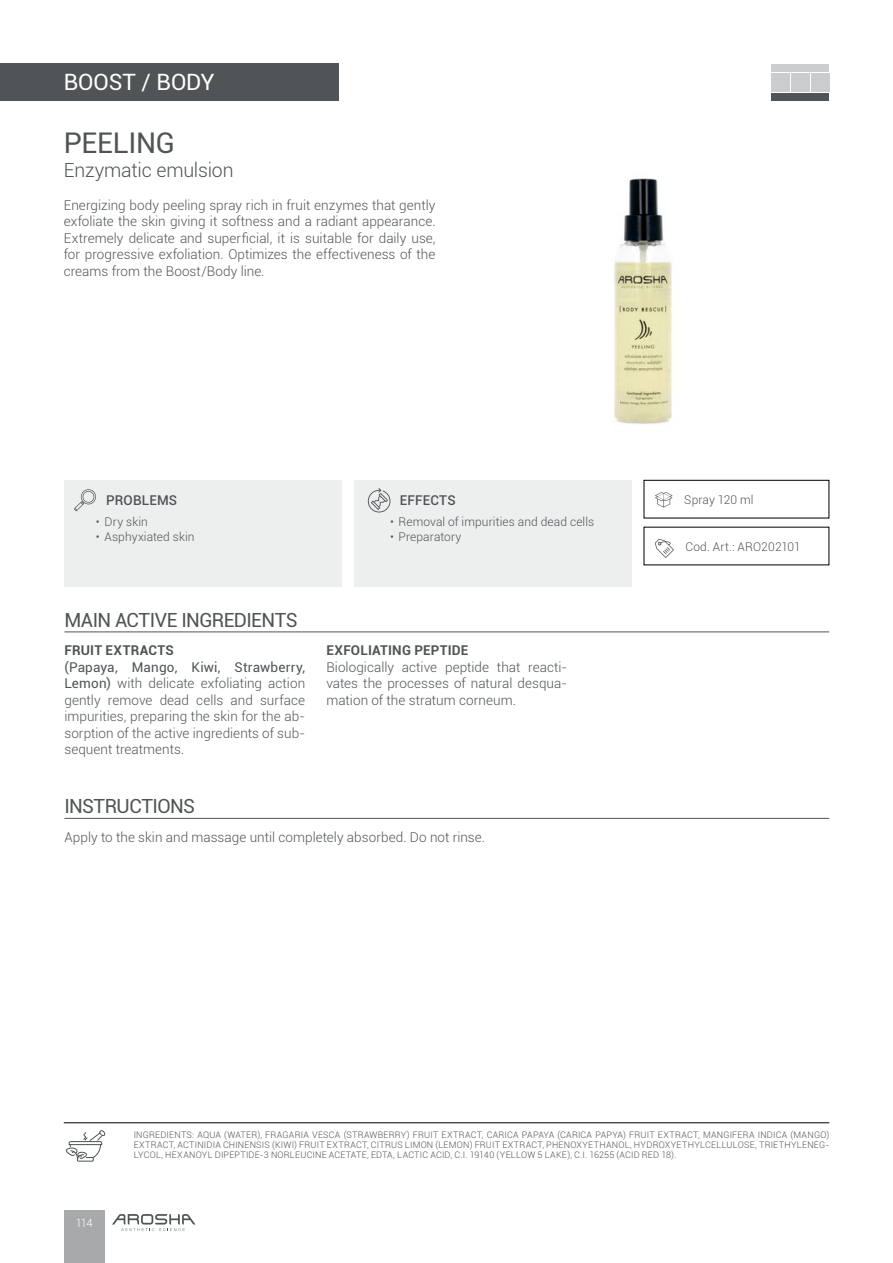
<style>
.page{position:relative;width:893px;height:1263px;background:#fff}
.page>*{position:absolute;margin:0;border:0;box-sizing:border-box;transform-origin:0 0}
.t1{font:28.5px "Roboto";letter-spacing:-.005em;color:#505457}
.t2{font:22.5px "Roboto";color:#fff}
.t3{font:19.5px "Roboto";letter-spacing:-.03em;color:#505457}
.t4{font:300 19.5px "Roboto";letter-spacing:-.015em;color:#505457}
.t5{font:300 13.5px/16.5px "Roboto";letter-spacing:.005em;color:#505457;text-align:justify}
.t6{font:700 13.5px "Roboto";letter-spacing:.015em;color:#505457}
.t7{font:500 13.5px "Roboto";letter-spacing:.015em;color:#505457}
.t8{font:300 12px "Roboto";letter-spacing:.01em;color:#505457}
.t9{font:300 11.25px "Roboto";color:#fff}
.t10{font:300 9px/9.9px "Roboto";letter-spacing:.015em;color:#505457;text-align:justify}
.s1{font-weight:400}
</style>
<div class="page">
<div style="left:644px;top:480px;width:185px;height:38px;border:1px solid #000"></div>
<img style="left:613px;top:178px;width:59px;height:246px">
<div style="left:0;top:63px;width:338px;height:38px;background:#505457"></div>
<hr style="left:64px;top:632px;width:765px;height:1px;background:#505457">
<hr style="left:64px;top:818px;width:765px;height:1px;background:#505457">
<hr style="left:64px;top:1122px;width:765px;height:1px;background:#000">
<svg style="left:66px;top:1130px;width:39px;height:32px"></svg>
<div style="left:772px;top:73px;width:18px;height:18px;background:#cacccd"></div>
<div style="left:791px;top:73px;width:18px;height:18px;background:#cacccd"></div>
<div style="left:811px;top:73px;width:18px;height:18px;background:#cacccd"></div>
<div style="left:772px;top:93px;width:57px;height:8px;background:#505457"></div>
<div style="left:772px;top:64px;width:57px;height:8px;background:#cacccd"></div>
<div style="left:64px;top:480px;width:277px;height:106px;background:#edeeee"></div>
<div style="left:354px;top:480px;width:277px;height:106px;background:#edeeee"></div>
<svg style="left:74px;top:489px;width:22px;height:22px"></svg>
<svg style="left:368px;top:488px;width:22px;height:24px"></svg>
<svg style="left:655px;top:492px;width:18px;height:15px"></svg>
<svg style="left:655px;top:539px;width:19px;height:19px"></svg>
<svg style="left:112px;top:1214px;width:84px;height:17px"></svg>
<div style="left:64px;top:1210px;width:41px;height:53px;background:#a7a9ab"></div>
<h2 class="t2" style="left:64px;top:66px;width:153px">BOOST / BODY</h2>
<h1 class="t1" style="left:64px;top:122px;width:113px">PEELING</h1>
<h3 class="t4" style="left:64px;top:156px;width:171px">Enzymatic emulsion</h3>
<p class="t5" style="left:64px;top:196px;width:373px">Energizing body peeling spray rich in fruit enzymes that gently exfoliate the skin giving it softness and a radiant appearance.<br>Extremely delicate and superficial, it is suitable for daily use, for progressive exfoliation. Optimizes the effectiveness of the creams from the Boost/Body line.</p>
<p class="t7" style="left:106px;top:491px;width:73px">PROBLEMS</p>
<p class="t7" style="left:400px;top:491px;width:57px">EFFECTS</p>
<p class="t8" style="left:96px;top:513px;width:53px">• Dry skin</p>
<p class="t8" style="left:96px;top:528px;width:100px">• Asphyxiated skin</p>
<p class="t8" style="left:390px;top:513px;width:206px">• Removal of impurities and dead cells</p>
<p class="t8" style="left:390px;top:528px;width:73px">• Preparatory</p>
<h3 class="t3" style="left:64px;top:606px;width:235px">MAIN ACTIVE INGREDIENTS</h3>
<p class="t6" style="left:64px;top:641px;width:111px">FRUIT EXTRACTS</p>
<p class="t5" style="left:64px;top:658px;width:242px"><span class="s1">(Papaya, Mango, Kiwi, Strawberry, Lemon)</span> with delicate exfoliating action gently remove dead cells and surface impurities, preparing the skin for the ab&shy;sorption of the active ingredients of sub&shy;sequent treatments.</p>
<p class="t6" style="left:326px;top:641px;width:144px">EXFOLIATING PEPTIDE</p>
<p class="t5" style="left:326px;top:658px;width:242px">Biologically active peptide that reacti&shy;vates the processes of natural desqua&shy;mation of the stratum corneum.</p>
<h3 class="t3" style="left:64px;top:792px;width:132px">INSTRUCTIONS</h3>
<p class="t5" style="left:64px;top:828px;width:422px">Apply to the skin and massage until completely absorbed. Do not rinse.</p>
<p class="t8" style="left:684px;top:491px;width:71px">Spray 120 ml</p>
<p class="t8" style="left:685px;top:538px;width:117px">Cod. Art.: ARO202101</p>
<p class="t9" style="left:76px;top:1215px;width:18px">114</p>
<p class="t10" style="left:134px;top:1130px;width:697px">INGREDIENTS: AQUA (WATER), FRAGARIA VESCA (STRAWBERRY) FRUIT EXTRACT, CARICA PAPAYA (CARICA PAPYA) FRUIT EXTRACT, MANGIFERA INDICA (MANGO)<br>EXTRACT, ACTINIDIA CHINENSIS (KIWI) FRUIT EXTRACT, CITRUS LIMON (LEMON) FRUIT EXTRACT, PHENOXYETHANOL, HYDROXYETHYLCELLULOSE, TRIETHYLENEG-LYCOL, HEXANOYL DIPEPTIDE-3 NORLEUCINE ACETATE, EDTA, LACTIC ACID, C.I. 19140 (YELLOW 5 LAKE), C.I. 16255 (ACID RED 18).</p>
</div>
